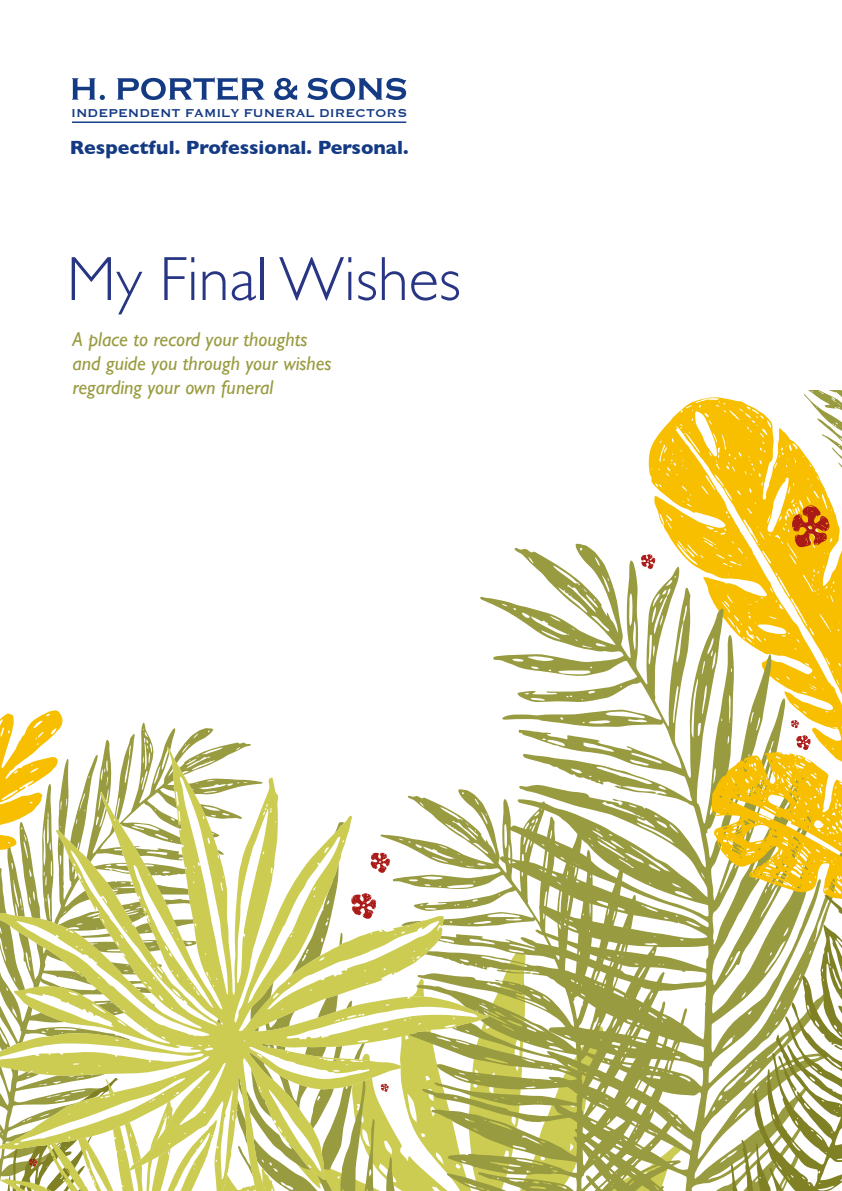
<style>
.page{position:relative;width:842px;height:1191px;background:#fff}
.page>*{position:absolute;margin:0;border:0;box-sizing:border-box;transform-origin:0 0}
.t1{font:300 62.8px "Gill Sans";color:#283583}
.t2{font:italic 20px/24px "Gill Sans";color:#999b40}
.t3{font:700 19.6px "Gill Sans";color:#143a84}
.t4{font:14.8px "Copperplate";color:#143a84}
</style>
<div class="page">
<svg style="left:648px;top:397px;width:128px;height:146px;fill:#f7bf00"></svg>
<svg style="left:480px;top:543px;width:362px;height:648px"></svg>
<svg style="left:105px;top:722px;width:146px;height:25px"></svg>
<svg style="left:697px;top:894px;width:145px;height:297px"></svg>
<svg style="left:641px;top:554px;width:14px;height:15px"></svg>
<svg style="left:791px;top:720px;width:8px;height:8px"></svg>
<svg style="left:489px;top:789px;width:199px;height:402px;fill:#9c9e43"></svg>
<svg style="left:0;top:710px;width:63px;height:37px"></svg>
<svg style="left:712px;top:735px;width:130px;height:164px"></svg>
<svg style="left:776px;top:390px;width:66px;height:170px"></svg>
<svg style="left:0;top:747px;width:489px;height:444px"></svg>
<svg style="left:72px;top:78px;width:33px;height:22px"></svg>
<svg style="left:117px;top:77px;width:148px;height:24px"></svg>
<svg style="left:274px;top:78px;width:23px;height:22px"></svg>
<svg style="left:307px;top:78px;width:99px;height:22px"></svg>
<hr style="left:72px;top:121px;width:334px;height:2px;background:#143a84">
<p class="t4" style="left:71px;top:103px;width:337px">INDEPENDENT FAMILY FUNERAL DIRECTORS</p>
<p class="t3" style="left:70px;top:132px;width:340px">Respectful. Professional. Personal.</p>
<h1 class="t1" style="left:67px;top:230px;width:396px">My Final Wishes</h1>
<p class="t2" style="left:72px;top:327px;width:261px">A place to record your thoughts and guide you through your wishes regarding your own funeral</p>
</div>
